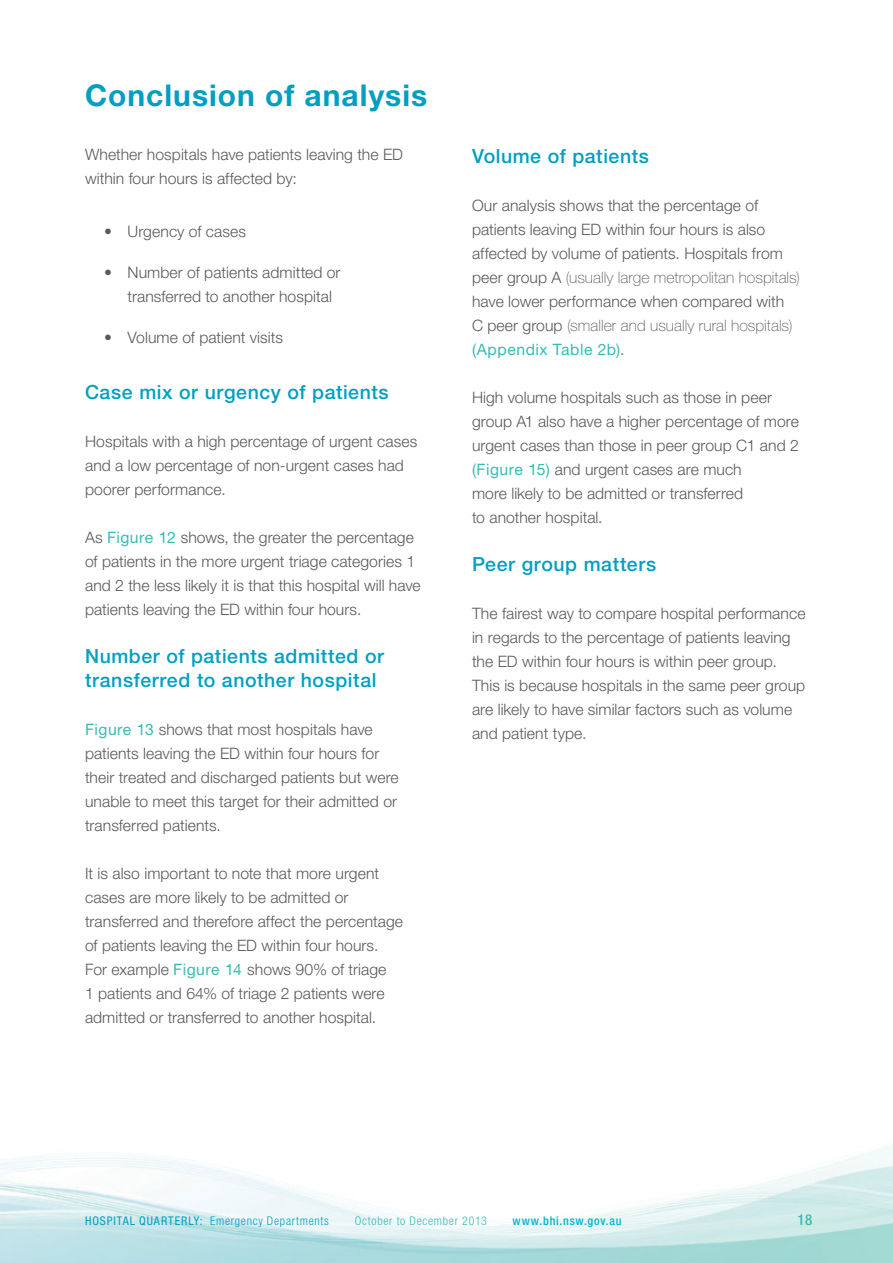
<style>
.page{position:relative;width:893px;height:1263px;background:#fff}
.page>*{position:absolute;margin:0;border:0;box-sizing:border-box;transform-origin:0 0}
.t1{font:700 30px "Helvetica Neue LT Std";letter-spacing:.035em;color:#009fc2}
.t2{font:500 19.5px/24px "Helvetica Neue LT Std";letter-spacing:.03em;color:#009fc2}
.t3{font:300 15.75px/24px "Helvetica Neue LT Std";letter-spacing:.005em;color:#58595b}
.t4{font:500 condensed 15px "Helvetica Neue LT Std";color:#36bdb2}
.t5{font:300 condensed 12px "Helvetica Neue LT Std";letter-spacing:.06em;color:#009fc2}
.t6{font:300 condensed 12px "Helvetica Neue LT Std";letter-spacing:.06em;color:#36bdb2}
.t7{font:500 condensed 12px "Helvetica Neue LT Std";letter-spacing:.065em;color:#00b4d0}
.s1{font-weight:400;color:#36bdb2}
.s2{font-weight:100}
.s3{font-weight:400}
</style>
<div class="page">
<h1 class="t1" style="left:85px;top:77px;width:344px">Conclusion of analysis</h1>
<p class="t3" style="left:85px;top:142px;width:319px">Whether hospitals have patients leaving the ED within four hours is affected by:</p>
<p class="t3" style="left:104px;top:219px;width:143px">• Urgency of cases</p>
<p class="t3" style="left:128px;top:260px;width:214px;text-indent:-23px">• Number of patients admitted or transferred to another hospital</p>
<p class="t3" style="left:104px;top:325px;width:180px">• Volume of patient visits</p>
<p class="t2" style="left:85px;top:380px;width:305px">Case mix or urgency of patients</p>
<p class="t3" style="left:85px;top:429px;width:334px">Hospitals with a high percentage of urgent cases and a low percentage of non-urgent cases had poorer performance.</p>
<p class="t3" style="left:85px;top:525px;width:337px">As <span class="s1">Figure 12</span> shows, the greater the percentage of patients in the more urgent triage categories 1 and 2 the less likely it is that this hospital will have patients leaving the ED within four hours.</p>
<p class="t2" style="left:85px;top:644px;width:301px">Number of patients admitted or transferred to another hospital</p>
<p class="t3" style="left:85px;top:717px;width:315px"><span class="s1">Figure 13</span> shows that most hospitals have patients leaving the ED within four hours for their treated and discharged patients but were unable to meet this target for their admitted or transferred patients.</p>
<p class="t3" style="left:85px;top:861px;width:320px">It is also important to note that more urgent cases are more likely to be admitted or transferred and therefore affect the percentage of patients leaving the ED within four hours.<br>For example <span class="s1">Figure 14</span> shows 90% of triage<br>1 patients and 64% of triage 2 patients were admitted or transferred to another hospital.</p>
<p class="t2" style="left:472px;top:144px;width:178px">Volume of patients</p>
<p class="t3" style="left:472px;top:193px;width:330px">Our analysis shows that the percentage of patients leaving ED within four hours is also affected by volume of patients. Hospitals from peer group A <span class="s2">(usually large metropolitan hospitals) </span>have lower performance when compared with<br>C peer group <span class="s2">(smaller and usually rural hospitals) </span><span class="s1">(Appendix Table 2b)</span>.</p>
<p class="t3" style="left:472px;top:385px;width:328px">High volume hospitals such as those in peer group A1 also have a higher percentage of more urgent cases than those in peer group C1 and 2 <span class="s1">(Figure 15)</span> and urgent cases are much<br>more likely to be admitted or transferred<br>to another hospital.</p>
<p class="t2" style="left:472px;top:552px;width:186px">Peer group matters</p>
<p class="t3" style="left:472px;top:601px;width:335px">The fairest way to compare hospital performance in regards to the percentage of patients leaving the ED within four hours is within peer group.<br>This is because hospitals in the same peer group are likely to have similar factors such as volume and patient type.</p>
<p class="t5" style="left:85px;top:1214px;width:245px"><span class="s3">HOSPITAL QUARTERLY:</span> Emergency Departments</p>
<p class="t6" style="left:355px;top:1214px;width:133px">October to December 2013</p>
<p class="t7" style="left:513px;top:1214px;width:111px">www.bhi.nsw.gov.au</p>
<p class="t4" style="left:798px;top:1211px;width:16px">18</p>
</div>
